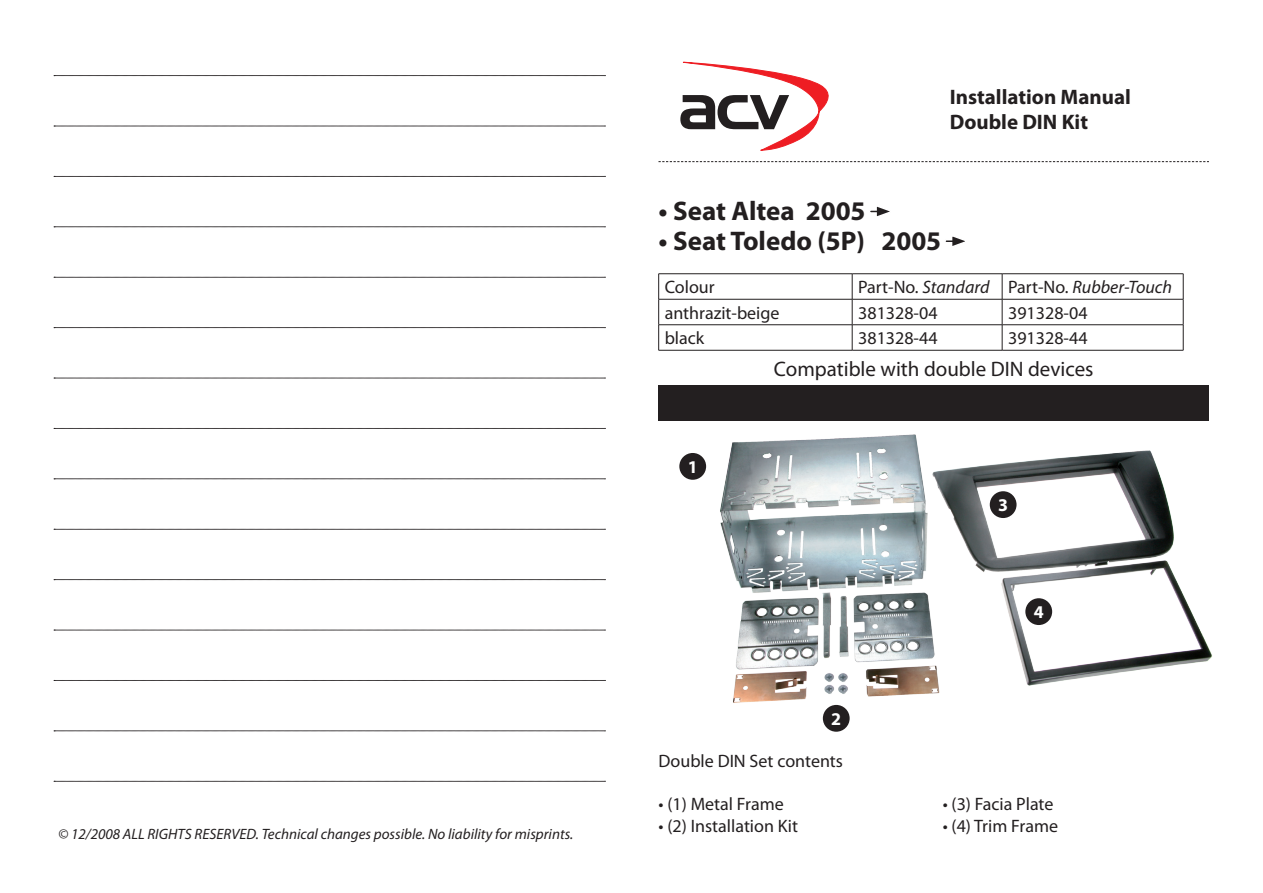
<style>
.page{position:relative;width:1263px;height:893px;background:#fff}
.page>*{position:absolute;margin:0;border:0;box-sizing:border-box;transform-origin:0 0}
.t1{font:700 27px "Myriad Pro";color:#231f20}
.t2{font:21px "Myriad Pro";color:#231f20}
.t3{font:700 21px "Myriad Pro";color:#231f20}
.t4{font:18px "Myriad Pro";color:#231f20}
.t5{font:italic 18px "Myriad Pro";color:#231f20}
.t6{font:700 18px "Myriad Pro";color:#fff}
.t7{font:italic 15px "Myriad Pro";color:#231f20}
.s1{font-style:italic}
.s2{font-style:normal}
</style>
<div class="page">
<svg style="left:680px;top:61px;width:149px;height:90px"></svg>
<svg style="left:54px;top:75px;width:551px;height:1px"></svg>
<svg style="left:54px;top:126px;width:551px;height:1px"></svg>
<svg style="left:54px;top:176px;width:551px;height:1px"></svg>
<svg style="left:54px;top:227px;width:551px;height:1px"></svg>
<svg style="left:54px;top:277px;width:551px;height:1px"></svg>
<svg style="left:54px;top:327px;width:551px;height:1px"></svg>
<svg style="left:54px;top:378px;width:551px;height:1px"></svg>
<svg style="left:54px;top:428px;width:551px;height:1px"></svg>
<svg style="left:54px;top:479px;width:551px;height:1px"></svg>
<svg style="left:54px;top:529px;width:551px;height:1px"></svg>
<svg style="left:54px;top:579px;width:551px;height:1px"></svg>
<svg style="left:54px;top:630px;width:551px;height:1px"></svg>
<svg style="left:54px;top:680px;width:551px;height:1px"></svg>
<svg style="left:54px;top:731px;width:551px;height:1px"></svg>
<svg style="left:54px;top:781px;width:551px;height:1px"></svg>
<img style="left:679px;top:434px;width:533px;height:298px">
<div style="left:658px;top:385px;width:551px;height:36px;background:#231f20"></div>
<svg style="left:658px;top:161px;width:551px;height:1px"></svg>
<svg style="left:870px;top:206px;width:20px;height:11px"></svg>
<hr style="left:658px;top:273px;width:194px;height:1px;background:#231f20">
<hr style="left:852px;top:273px;width:150px;height:1px;background:#231f20">
<hr style="left:1002px;top:273px;width:181px;height:1px;background:#231f20">
<hr style="left:658px;top:299px;width:194px;height:1px;background:#231f20">
<hr style="left:852px;top:299px;width:150px;height:1px;background:#231f20">
<hr style="left:1002px;top:299px;width:181px;height:1px;background:#231f20">
<hr style="left:658px;top:324px;width:194px;height:1px;background:#231f20">
<svg style="left:658px;top:274px;width:1px;height:76px"></svg>
<hr style="left:852px;top:324px;width:150px;height:1px;background:#231f20">
<svg style="left:852px;top:274px;width:1px;height:76px"></svg>
<hr style="left:1002px;top:324px;width:181px;height:1px;background:#231f20">
<svg style="left:1002px;top:274px;width:1px;height:76px"></svg>
<svg style="left:1183px;top:274px;width:1px;height:76px"></svg>
<hr style="left:658px;top:350px;width:194px;height:1px;background:#231f20">
<hr style="left:852px;top:350px;width:150px;height:1px;background:#231f20">
<hr style="left:1002px;top:350px;width:181px;height:1px;background:#231f20">
<svg style="left:945px;top:236px;width:20px;height:10px"></svg>
<p class="t7" style="left:58px;top:825px;width:517px">© 12/2008 ALL RIGHTS RESERVED. Technical changes possible. No liability for misprints.</p>
<p class="t3" style="left:950px;top:83px;width:183px">Installation Manual</p>
<p class="t3" style="left:950px;top:109px;width:140px">Double DIN Kit</p>
<p class="t1" style="left:658px;top:193px;width:209px">• Seat Altea 2005</p>
<p class="t1" style="left:658px;top:223px;width:284px">• Seat Toledo (5P) 2005</p>
<p class="t4" style="left:665px;top:276px;width:52px">Colour</p>
<p class="t4" style="left:858px;top:276px;width:133px">Part-No. <span class="s1">Standard</span></p>
<p class="t5" style="left:1008px;top:276px;width:165px"><span class="s2">Part-No.</span> Rubber-Touch</p>
<p class="t4" style="left:665px;top:302px;width:116px">anthrazit-beige</p>
<p class="t4" style="left:858px;top:302px;width:81px">381328-04</p>
<p class="t4" style="left:1008px;top:302px;width:81px">391328-04</p>
<p class="t4" style="left:665px;top:327px;width:41px">black</p>
<p class="t4" style="left:858px;top:327px;width:81px">381328-44</p>
<p class="t4" style="left:1008px;top:327px;width:81px">391328-44</p>
<p class="t6" style="left:688px;top:455px;width:11px">1</p>
<p class="t2" style="left:774px;top:356px;width:321px">Compatible with double DIN devices</p>
<p class="t6" style="left:831px;top:707px;width:11px">2</p>
<p class="t6" style="left:998px;top:494px;width:11px">3</p>
<p class="t6" style="left:1034px;top:601px;width:11px">4</p>
<p class="t4" style="left:658px;top:750px;width:186px">Double DIN Set contents</p>
<p class="t4" style="left:658px;top:793px;width:127px">• (1) Metal Frame</p>
<p class="t4" style="left:658px;top:814px;width:141px">• (2) Installation Kit</p>
<p class="t4" style="left:943px;top:793px;width:112px">• (3) Facia Plate</p>
<p class="t4" style="left:943px;top:814px;width:117px">• (4) Trim Frame</p>
</div>
